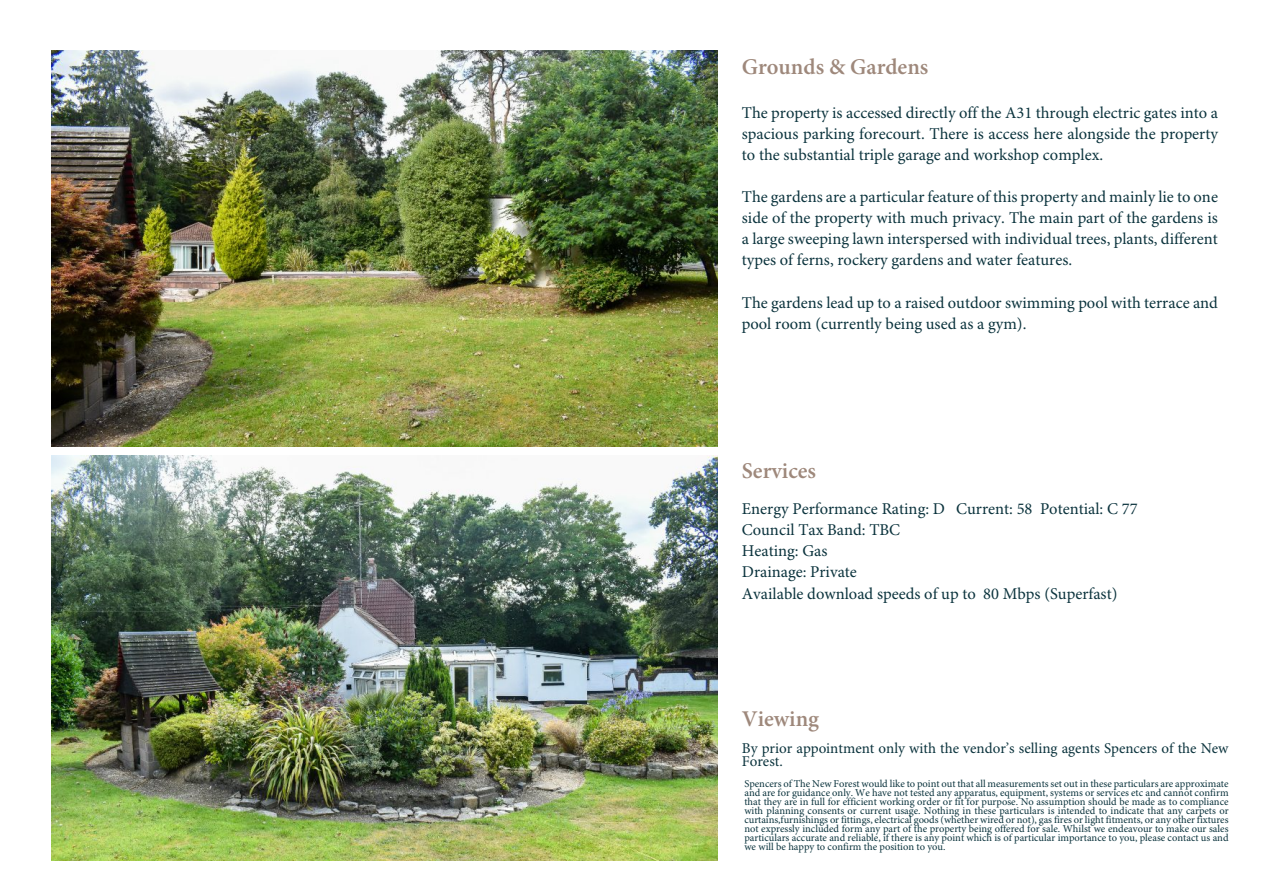
<style>
.page{position:relative;width:1263px;height:893px;background:#fff}
.page>*{position:absolute;margin:0;border:0;box-sizing:border-box;transform-origin:0 0}
.t1{font:600 22.5px "Minion Pro";color:#9e887b}
.t2{font:16.5px/21.1px "Minion Pro";color:#0b333d;text-align:justify}
.t3{font:15px/13.5px "Minion Pro";color:#0b333d}
.t4{font:10.5px/9px "Minion Pro";color:#0b333d;text-align:justify}
</style>
<div class="page">
<img style="left:51px;top:50px;width:667px;height:396px">
<img style="left:51px;top:455px;width:667px;height:405px">
<h1 class="t1" style="left:742px;top:57px;width:188px">Grounds &amp; Gardens</h1>
<h2 class="t2" style="left:742px;top:104px;width:478px">The property is accessed directly off the A31 through electric gates into a spacious parking forecourt. There is access here alongside the property to the substantial triple garage and workshop complex.</h2>
<p class="t2" style="left:742px;top:188px;width:478px">The gardens are a particular feature of this property and mainly lie to one side of the property with much privacy. The main part of the gardens is a large sweeping lawn interspersed with individual trees, plants, different types of ferns, rockery gardens and water features.</p>
<h2 class="t2" style="left:742px;top:293px;width:478px">The gardens lead up to a raised outdoor swimming pool with terrace and pool room (currently being used as a gym).</h2>
<h1 class="t1" style="left:742px;top:462px;width:76px">Services</h1>
<h2 class="t2" style="left:742px;top:500px;width:397px;text-align:left">Energy Performance Rating: D Current: 58 Potential: C 77<br>Council Tax Band: TBC<br>Heating: Gas<br>Drainage: Private<br>Available download speeds of up to 80 Mbps (Superfast)</h2>
<h1 class="t1" style="left:742px;top:710px;width:79px">Viewing</h1>
<h3 class="t3" style="left:742px;top:743px;width:488px">By prior appointment only with the vendor’s selling agents Spencers of the New<br>Forest.</h3>
<p class="t4" style="left:744px;top:780px;width:486px">Spencers of The New Forest would like to point out that all measurements set out in these particulars are approximate and are for guidance only. We have not tested any apparatus, equipment, systems or services etc and cannot confirm that they are in full for efficient working order or fit for purpose. No assumption should be made as to compliance with planning consents or current usage. Nothing in these particulars is intended to indicate that any carpets or curtains,furnishings or fittings, electrical goods (whether wired or not), gas fires or light fitments, or any other fixtures not expressly included form any part of the property being offered for sale. Whilst we endeavour to make our sales particulars accurate and reliable, if there is any point which is of particular importance to you, please contact us and we will be happy to confirm the position to you.</p>
</div>
